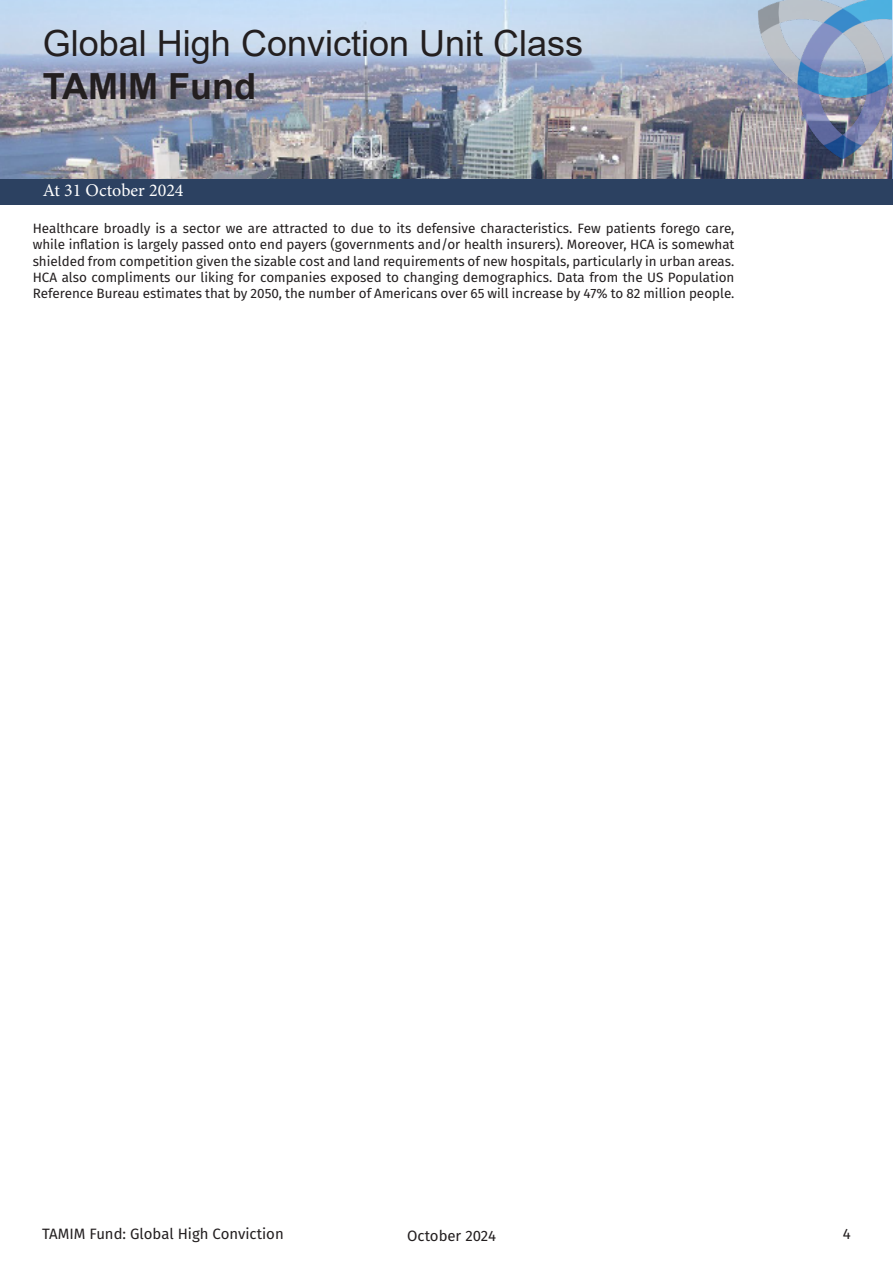
<style>
.page{position:relative;width:893px;height:1263px;background:#fff}
.page>*{position:absolute;margin:0;border:0;box-sizing:border-box;transform-origin:0 0}
.t1{font:36px "Arial";color:#231f20}
.t2{font:700 36px "Arial";color:#231f20}
.t3{font:18px "Minion Pro";color:#fff}
.t4{font:15px "Fira Sans";color:#231f20}
.t5{font:13.5px/16.2px "Fira Sans";color:#231f20;text-align:justify}
</style>
<div class="page">
<img style="left:0;top:0;width:726px;height:179px">
<img style="left:726px;top:0;width:167px;height:179px">
<div style="left:0;top:179px;width:893px;height:26px;background:#2c4161"></div>
<h1 class="t1" style="left:43px;top:18px;width:542px">Global High Conviction Unit Class</h1>
<h1 class="t2" style="left:43px;top:61px;width:215px">TAMIM Fund</h1>
<h2 class="t3" style="left:43px;top:178px;width:142px">At 31 October 2024</h2>
<p class="t5" style="left:33px;top:220px;width:703px">Healthcare broadly is a sector we are attracted to due to its defensive characteristics. Few patients forego care, while inflation is largely passed onto end payers (governments and/or health insurers). Moreover, HCA is somewhat shielded from competition given the sizable cost and land requirements of new hospitals, particularly in urban areas.<br>HCA also compliments our liking for companies exposed to changing demographics. Data from the US Population Reference Bureau estimates that by 2050, the number of Americans over 65 will increase by 47% to 82 million people.</p>
<p class="t4" style="left:42px;top:1222px;width:243px">TAMIM Fund: Global High Conviction</p>
<p class="t4" style="left:407px;top:1225px;width:90px">October 2024</p>
<p class="t4" style="left:843px;top:1222px;width:9px">4</p>
</div>
